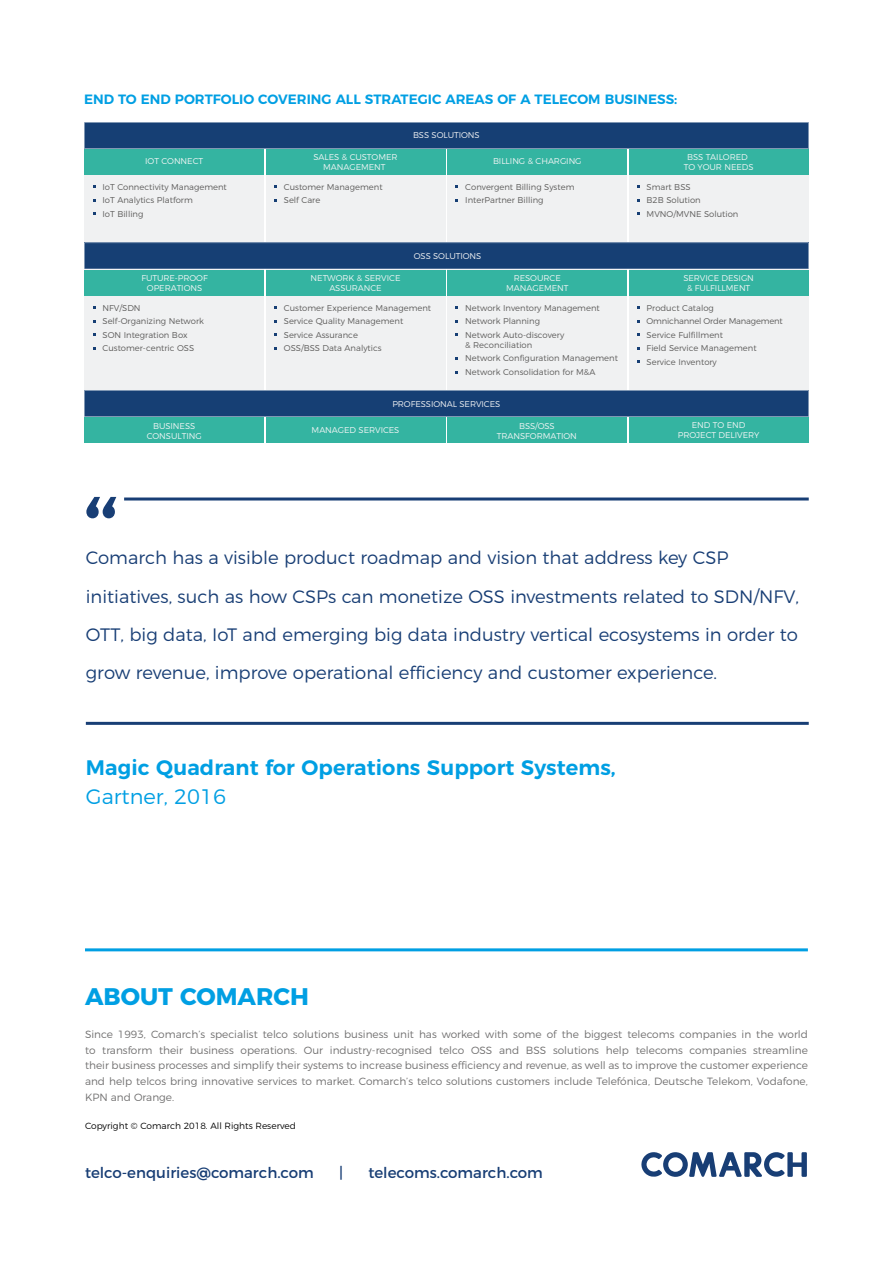
<style>
.page{position:relative;width:893px;height:1263px;background:#fff}
.page>*{position:absolute;margin:0;border:0;box-sizing:border-box;transform-origin:0 0}
.t1{font:700 24px "Montserrat";color:#009fe3}
.t2{font:600 21px "Montserrat";letter-spacing:.005em;color:#009fe3}
.t3{font:300 21px "Montserrat";color:#009fe3}
.t4{font:300 18px/38.4px "Montserrat";color:#183e75}
.t5{font:15px "Montserrat";color:#183e75}
.t6{font:600 13.5px "Montserrat";color:#009fe3}
.t7{font:300 10.5px/15.8px "Montserrat";color:#706f6f;text-align:justify}
.t8{font:300 9px "Montserrat";color:#000}
.t9{font:300 8.4px/13.6px "Montserrat";color:#5a5958}
.t10{font:300 8.4px/10.1px "Montserrat";letter-spacing:-.005em;color:#f6f6f6;text-align:center}
</style>
<div class="page">
<div style="left:85px;top:149px;width:179px;height:26px;background:#34b4a1"></div>
<div style="left:266px;top:149px;width:179px;height:26px;background:#34b4a1"></div>
<div style="left:447px;top:149px;width:180px;height:26px;background:#34b4a1"></div>
<div style="left:629px;top:149px;width:179px;height:26px;background:#34b4a1"></div>
<div style="left:85px;top:175px;width:179px;height:228px;background:#f0f1f2"></div>
<div style="left:266px;top:175px;width:179px;height:228px;background:#f0f1f2"></div>
<div style="left:447px;top:175px;width:180px;height:228px;background:#f0f1f2"></div>
<div style="left:629px;top:175px;width:179px;height:228px;background:#f0f1f2"></div>
<svg style="left:84px;top:122px;width:725px;height:27px;background:#1e4578"></svg>
<div style="left:85px;top:270px;width:179px;height:26px;background:#34b4a1"></div>
<div style="left:266px;top:270px;width:179px;height:26px;background:#34b4a1"></div>
<div style="left:447px;top:270px;width:180px;height:26px;background:#34b4a1"></div>
<div style="left:629px;top:270px;width:179px;height:26px;background:#34b4a1"></div>
<svg style="left:84px;top:243px;width:725px;height:26px;background:#194175"></svg>
<div style="left:85px;top:418px;width:179px;height:25px;background:#34b4a1"></div>
<div style="left:266px;top:418px;width:179px;height:25px;background:#34b4a1"></div>
<div style="left:448px;top:418px;width:179px;height:25px;background:#34b4a1"></div>
<div style="left:629px;top:418px;width:179px;height:25px;background:#34b4a1"></div>
<svg style="left:84px;top:390px;width:725px;height:27px;background:#1e4578"></svg>
<hr style="left:85px;top:948px;width:723px;height:3px;background:#009fe3">
<svg style="left:641px;top:1152px;width:166px;height:25px"></svg>
<hr style="left:124px;top:497px;width:685px;height:3px;background:#183e75">
<hr style="left:86px;top:722px;width:723px;height:3px;background:#183e75">
<svg style="left:86px;top:497px;width:30px;height:21px"></svg>
<h3 class="t6" style="left:84px;top:88px;width:595px">END TO END PORTFOLIO COVERING ALL STRATEGIC AREAS OF A TELECOM BUSINESS:</h3>
<p class="t10" style="left:145px;top:156px;width:60px">IOT CONNECT</p>
<p class="t9" style="left:103px;top:179px;width:126px">IoT Connectivity Management<br>IoT Analytics Platform<br>IoT Billing</p>
<p class="t10" style="left:413px;top:130px;width:68px">BSS SOLUTIONS</p>
<p class="t10" style="left:314px;top:151px;width:86px">SALES &amp; CUSTOMER<br>MANAGEMENT</p>
<p class="t10" style="left:493px;top:156px;width:90px">BILLING &amp; CHARGING</p>
<p class="t10" style="left:684px;top:151px;width:71px">BSS TAILORED<br>TO YOUR NEEDS</p>
<p class="t9" style="left:284px;top:179px;width:100px">Customer Management<br>Self Care</p>
<p class="t9" style="left:465px;top:179px;width:111px">Convergent Billing System<br>InterPartner Billing</p>
<p class="t9" style="left:647px;top:179px;width:93px">Smart BSS<br>B2B Solution<br>MVNO/MVNE Solution</p>
<p class="t10" style="left:414px;top:250px;width:69px">OSS SOLUTIONS</p>
<p class="t10" style="left:141px;top:272px;width:68px">FUTURE-PROOF<br>OPERATIONS</p>
<p class="t10" style="left:311px;top:272px;width:91px">NETWORK &amp; SERVICE<br>ASSURANCE</p>
<p class="t10" style="left:506px;top:273px;width:64px">RESOURCE<br>MANAGEMENT</p>
<p class="t10" style="left:683px;top:272px;width:72px">SERVICE DESIGN &amp; FULFILLMENT</p>
<p class="t9" style="left:103px;top:300px;width:103px">NFV/SDN<br>Self-Organizing Network<br>SON Integration Box<br>Customer-centric OSS</p>
<p class="t9" style="left:284px;top:300px;width:149px">Customer Experience Management<br>Service Quality Management<br>Service Assurance<br>OSS/BSS Data Analytics</p>
<p class="t9" style="left:465px;top:300px;width:136px">Network Inventory Management<br>Network Planning<br>Network Auto-discovery</p>
<p class="t9" style="left:465px;top:337px;width:154px">&amp; Reconciliation<br>Network Configuration Management<br>Network Consolidation for M&amp;A</p>
<p class="t9" style="left:647px;top:300px;width:138px">Product Catalog<br>Omnichannel Order Management<br>Service Fulfillment<br>Field Service Management<br>Service Inventory</p>
<p class="t10" style="left:392px;top:398px;width:109px">PROFESSIONAL SERVICES</p>
<p class="t10" style="left:147px;top:420px;width:56px">BUSINESS<br>CONSULTING</p>
<p class="t10" style="left:312px;top:424px;width:89px">MANAGED SERVICES</p>
<p class="t10" style="left:497px;top:420px;width:81px">BSS/OSS<br>TRANSFORMATION</p>
<p class="t10" style="left:678px;top:419px;width:83px">END TO END<br>PROJECT DELIVERY</p>
<p class="t4" style="left:86px;top:537px;width:715px">Comarch has a visible product roadmap and vision that address key CSP initiatives, such as how CSPs can monetize OSS investments related to SDN/NFV, OTT, big data, IoT and emerging big data industry vertical ecosystems in order to grow revenue, improve operational efficiency and customer experience.</p>
<h2 class="t2" style="left:86px;top:751px;width:531px">Magic Quadrant for Operations Support Systems,</h2>
<h2 class="t3" style="left:86px;top:780px;width:142px">Gartner, 2016</h2>
<h1 class="t1" style="left:85px;top:977px;width:225px">ABOUT COMARCH</h1>
<p class="t7" style="left:85px;top:1025px;width:724px">Since 1993, Comarch’s specialist telco solutions business unit has worked with some of the biggest telecoms companies in the world to transform their business operations. Our industry-recognised telco OSS and BSS solutions help telecoms companies streamline their business processes and simplify their systems to increase business efficiency and revenue, as well as to improve the customer experience and help telcos bring innovative services to market. Comarch’s telco solutions customers include Telefónica, Deutsche Telekom, Vodafone, KPN and Orange.</p>
<p class="t8" style="left:85px;top:1118px;width:212px">Copyright © Comarch 2018. All Rights Reserved</p>
<h3 class="t5" style="left:85px;top:1160px;width:230px">telco-enquiries@comarch.com</h3>
<h3 class="t5" style="left:339px;top:1160px;width:6px">|</h3>
<h3 class="t5" style="left:368px;top:1160px;width:176px">telecoms.comarch.com</h3>
</div>
